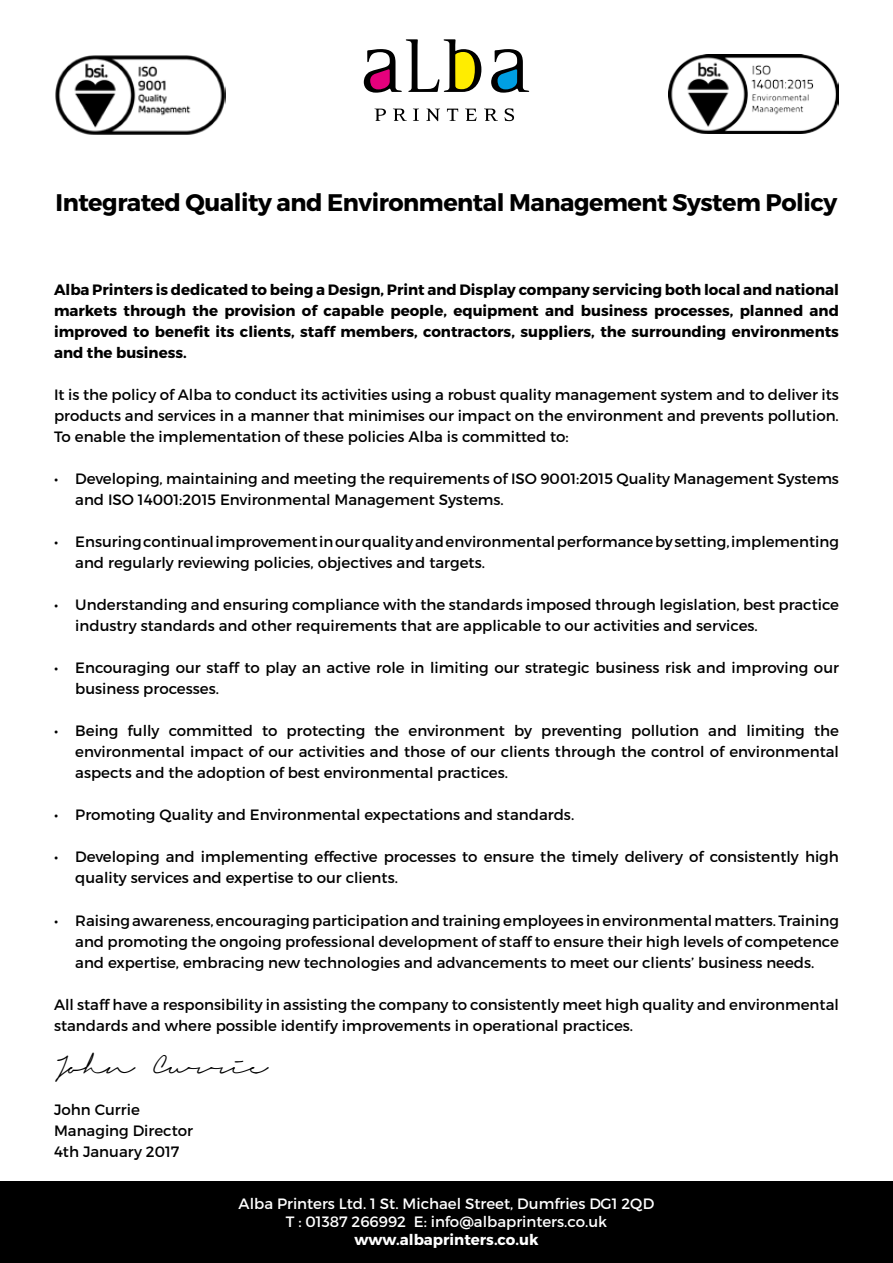
<style>
.page{position:relative;width:893px;height:1263px;background:#fff}
.page>*{position:absolute;margin:0;border:0;box-sizing:border-box;transform-origin:0 0}
.t1{font:700 24px "Montserrat";letter-spacing:-.02em;color:#000}
.t2{font:21px "Signerica Fat";color:#000}
.t3{font:15px/21px "Montserrat";color:#000}
.t4{font:700 15px/21px "Montserrat";color:#000;text-align:justify}
.t5{font:15px/18px "Montserrat";color:#fff;text-align:center}
.t6{font:700 15px "Montserrat";color:#fff}
</style>
<div class="page">
<svg style="left:364px;top:39px;width:117px;height:54px"></svg>
<svg style="left:491px;top:49px;width:38px;height:44px"></svg>
<svg style="left:375px;top:109px;width:11px;height:12px"></svg>
<svg style="left:393px;top:109px;width:14px;height:12px"></svg>
<svg style="left:413px;top:109px;width:6px;height:12px"></svg>
<svg style="left:426px;top:109px;width:14px;height:12px"></svg>
<svg style="left:447px;top:109px;width:11px;height:12px"></svg>
<svg style="left:465px;top:109px;width:12px;height:12px"></svg>
<svg style="left:484px;top:109px;width:14px;height:12px"></svg>
<svg style="left:505px;top:108px;width:9px;height:13px"></svg>
<div style="left:0;top:1181px;width:893px;height:82px;background:#000"></div>
<img style="left:668px;top:54px;width:171px;height:79px">
<img style="left:55px;top:55px;width:170px;height:80px">
<h1 class="t1" style="left:56px;top:188px;width:783px">Integrated Quality and Environmental Management System Policy</h1>
<p class="t4" style="left:54px;top:280px;width:786px">Alba Printers is dedicated to being a Design, Print and Display company servicing both local and national markets through the provision of capable people, equipment and business processes, planned and improved to benefit its clients, staff members, contractors, suppliers, the surrounding environments and the business.</p>
<p class="t3" style="left:54px;top:384px;width:786px;text-align:justify">It is the policy of Alba to conduct its activities using a robust quality management system and to deliver its products and services in a manner that minimises our impact on the environment and prevents pollution.<br>To enable the implementation of these policies Alba is committed to:</p>
<p class="t3" style="left:75px;top:468px;width:765px;text-indent:-21px">• Developing, maintaining and meeting the requirements of ISO 9001:2015 Quality Management Systems and ISO 14001:2015 Environmental Management Systems.</p>
<p class="t3" style="left:75px;top:531px;width:765px;text-indent:-21px">• Ensuring continual improvement in our quality and environmental performance by setting, implementing and regularly reviewing policies, objectives and targets.</p>
<p class="t3" style="left:75px;top:594px;width:765px;text-indent:-21px">• Understanding and ensuring compliance with the standards imposed through legislation, best practice industry standards and other requirements that are applicable to our activities and services.</p>
<p class="t3" style="left:75px;top:657px;width:765px;text-indent:-21px">• Encouraging our staff to play an active role in limiting our strategic business risk and improving our business processes.</p>
<p class="t3" style="left:75px;top:720px;width:765px;text-align:justify;text-indent:-21px">• Being fully committed to protecting the environment by preventing pollution and limiting the environmental impact of our activities and those of our clients through the control of environmental aspects and the adoption of best environmental practices.</p>
<p class="t3" style="left:54px;top:804px;width:522px">• Promoting Quality and Environmental expectations and standards.</p>
<p class="t3" style="left:75px;top:846px;width:765px;text-indent:-21px">• Developing and implementing effective processes to ensure the timely delivery of consistently high quality services and expertise to our clients.</p>
<p class="t3" style="left:75px;top:909px;width:765px;text-align:justify;text-indent:-21px">• Raising awareness, encouraging participation and training employees in environmental matters. Training and promoting the ongoing professional development of staff to ensure their high levels of competence and expertise, embracing new technologies and advancements to meet our clients’ business needs.</p>
<p class="t3" style="left:54px;top:993px;width:786px">All staff have a responsibility in assisting the company to consistently meet high quality and environmental standards and where possible identify improvements in operational practices.</p>
<h2 class="t2" style="left:61px;top:1053px;width:206px">John Currie</h2>
<p class="t3" style="left:54px;top:1098px;width:141px">John Currie<br>Managing Director<br>4th January 2017</p>
<p class="t5" style="left:239px;top:1195px;width:417px">Alba Printers Ltd. 1 St. Michael Street, Dumfries DG1 2QD<br>T : 01387 266992 E: info@albaprinters.co.uk</p>
<p class="t6" style="left:354px;top:1231px;width:185px">www.albaprinters.co.uk</p>
</div>
